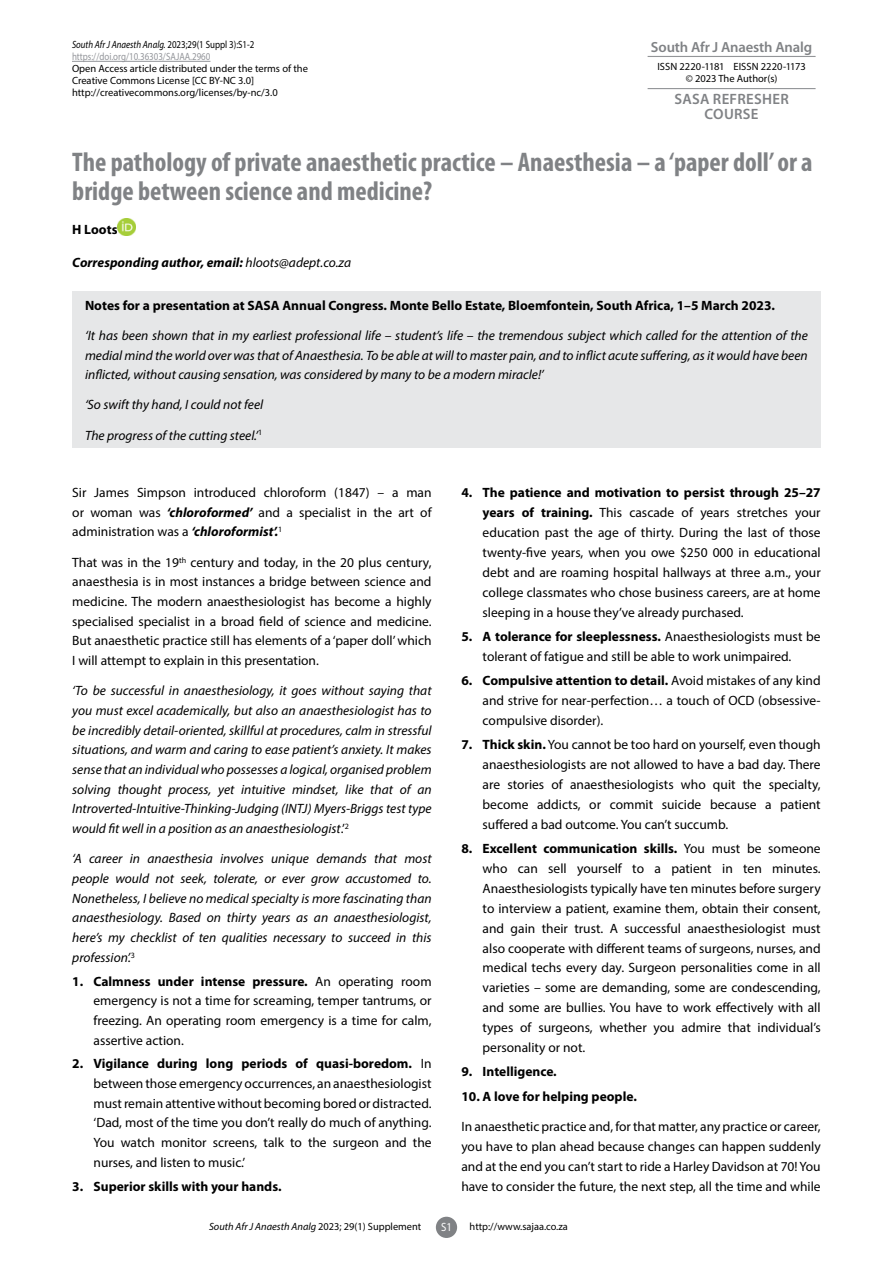
<style>
.page{position:relative;width:893px;height:1263px;background:#fff}
.page>*{position:absolute;margin:0;border:0;box-sizing:border-box;transform-origin:0 0}
.t1{font:700 condensed 27px/28.5px "Myriad Pro";color:#808285}
.t2{font:600 15px/15px "Myriad Pro";letter-spacing:.02em;color:#808285;text-align:center}
.t3{font:600 14.7px "Myriad Pro";letter-spacing:-.01em;color:#808285}
.t4{font:13.5px/20px "Myriad Pro";color:#000;text-align:justify}
.t5{font:italic 13.5px/19.6px "Myriad Pro";color:#000;text-align:justify}
.t6{font:700 13.5px "Myriad Pro";color:#000}
.t7{font:italic 700 13.5px "Myriad Pro";color:#000}
.t8{font:12px "Myriad Pro";color:#fff;scale:.9 1}
.t9{font:10.5px/12px "Myriad Pro";color:#000}
.t10{font:10.5px/12px "Myriad Pro";color:#93959a;scale:.85 1}
.t11{font:italic 10.5px "Myriad Pro";color:#000}
.s1{font-style:italic;color:#000}
.s2{color:#000}
.s3{font-weight:400}
.s4{font-weight:700;font-style:italic}
.s5{font-style:normal}
.s6{font-weight:700}
</style>
<div class="page">
<div style="left:436px;top:1217px;width:21px;height:21px;background:#808285;border-radius:50%"></div>
<hr style="left:72px;top:61px;width:138px;height:1px;background:#93959a">
<hr style="left:648px;top:56px;width:168px;height:1px;background:#939598">
<hr style="left:648px;top:88px;width:168px;height:1px;background:#939598">
<div style="left:72px;top:291px;width:748px;height:157px;background:#e6e7e8"></div>
<img style="left:118px;top:218px;width:17px;height:18px">
<p class="t10" style="left:72px;top:39px;width:216px"><span class="s1">South Afr J Anaesth Analg.</span> <span class="s2">2023;29(1 Suppl 3):S1-2 </span>https://doi.org/10.36303/SAJAA.2960</p>
<p class="t9" style="left:72px;top:63px;width:237px">Open Access article distributed under the terms of the<br>Creative Commons License [CC BY-NC 3.0] http://creativecommons.org/licenses/by-nc/3.0</p>
<p class="t3" style="left:651px;top:37px;width:163px">South Afr J Anaesth Analg</p>
<p class="t9" style="left:657px;top:60px;width:150px;text-align:center">ISSN 2220-1181 EISSN 2220-1173 © 2023 The Author(s)</p>
<p class="t2" style="left:674px;top:91px;width:116px">SASA REFRESHER<br>COURSE</p>
<h1 class="t1" style="left:72px;top:147px;width:742px">The pathology of private anaesthetic practice – Anaesthesia – a ‘paper doll’ or a bridge between science and medicine?</h1>
<p class="t6" style="left:72px;top:221px;width:47px">H Loots</p>
<p class="t7" style="left:72px;top:254px;width:280px">Corresponding author, email: <span class="s3">hloots@adept.co.za</span></p>
<p class="t6" style="left:85px;top:297px;width:692px">Notes for a presentation at SASA Annual Congress. Monte Bello Estate, Bloemfontein, South Africa, 1–5 March 2023.</p>
<p class="t5" style="left:85px;top:326px;width:724px">‘It has been shown that in my earliest professional life – student’s life – the tremendous subject which called for the attention of the medial mind the world over was that of Anaesthesia. To be able at will to master pain, and to inflict acute suffering, as it would have been inflicted, without causing sensation, was considered by many to be a modern miracle!’</p>
<p class="t5" style="left:85px;top:395px;width:180px">‘So swift thy hand, I could not feel</p>
<p class="t5" style="left:85px;top:425px;width:179px">The progress of the cutting steel.’<sup>1</sup></p>
<p class="t4" style="left:72px;top:482px;width:361px">Sir James Simpson introduced chloroform (1847) – a man or woman was <span class="s4">‘chloroformed’</span> and a specialist in the art of administration was a <span class="s4">‘chloroformist’.</span><sup>1</sup></p>
<p class="t4" style="left:72px;top:552px;width:361px">That was in the 19<sup>th</sup> century and today, in the 20 plus century, anaesthesia is in most instances a bridge between science and medicine. The modern anaesthesiologist has become a highly specialised specialist in a broad field of science and medicine.<br>But anaesthetic practice still has elements of a ‘paper doll’ which I will attempt to explain in this presentation.</p>
<p class="t5" style="left:72px;top:681px;width:361px">‘To be successful in anaesthesiology, it goes without saying that you must excel academically, but also an anaesthesiologist has to be incredibly detail-oriented, skillful at procedures, calm in stressful situations, and warm and caring to ease patient’s anxiety. It makes sense that an individual who possesses a logical, organised problem solving thought process, yet intuitive mindset, like that of an Introverted-Intuitive-Thinking-Judging (INTJ) Myers-Briggs test type would fit well in a position as an anaesthesiologist<span class="s5">.’</span><sup>2</sup></p>
<p class="t5" style="left:72px;top:849px;width:361px">‘A career in anaesthesia involves unique demands that most people would not seek, tolerate, or ever grow accustomed to.<br>Nonetheless, I believe no medical specialty is more fascinating than anaesthesiology. Based on thirty years as an anaesthesiologist, here’s my checklist of ten qualities necessary to succeed in this profession’.<sup>3</sup></p>
<p class="t4" style="left:94px;top:971px;width:340px;text-indent:-21px"><span class="s6">1. Calmness under intense pressure.</span> An operating room emergency is not a time for screaming, temper tantrums, or freezing. An operating room emergency is a time for calm, assertive action.</p>
<p class="t4" style="left:94px;top:1054px;width:340px;text-indent:-21px"><span class="s6">2. Vigilance during long periods of quasi-boredom.</span> In between those emergency occurrences, an anaesthesiologist must remain attentive without becoming bored or distracted. ‘Dad, most of the time you don’t really do much of anything.<br>You watch monitor screens, talk to the surgeon and the nurses, and listen to music.’</p>
<p class="t6" style="left:72px;top:1177px;width:211px">3. Superior skills with your hands.</p>
<p class="t4" style="left:483px;top:482px;width:340px;text-indent:-21px"><span class="s6">4. The patience and motivation to persist through 25–27 years of training.</span> This cascade of years stretches your education past the age of thirty. During the last of those twenty-five years, when you owe $250 000 in educational debt and are roaming hospital hallways at three a.m., your college classmates who chose business careers, are at home sleeping in a house they’ve already purchased.</p>
<p class="t4" style="left:461px;top:626px;width:361px;text-align:center"><span class="s6">5. A tolerance for sleeplessness.</span> Anaesthesiologists must be tolerant of fatigue and still be able to work unimpaired.</p>
<p class="t4" style="left:483px;top:670px;width:340px;text-indent:-21px"><span class="s6">6. Compulsive attention to detail.</span> Avoid mistakes of any kind and strive for near-perfection… a touch of OCD (obsessive&shy;compulsive disorder).</p>
<p class="t4" style="left:483px;top:734px;width:340px;text-indent:-21px"><span class="s6">7. Thick skin.</span> You cannot be too hard on yourself, even though anaesthesiologists are not allowed to have a bad day. There are stories of anaesthesiologists who quit the specialty, become addicts, or commit suicide because a patient suffered a bad outcome. You can’t succumb.</p>
<p class="t4" style="left:483px;top:838px;width:340px;text-indent:-21px"><span class="s6">8. Excellent communication skills.</span> You must be someone who can sell yourself to a patient in ten minutes.<br>Anaesthesiologists typically have ten minutes before surgery to interview a patient, examine them, obtain their consent, and gain their trust. A successful anaesthesiologist must also cooperate with different teams of surgeons, nurses, and medical techs every day. Surgeon personalities come in all varieties – some are demanding, some are condescending, and some are bullies. You have to work effectively with all types of surgeons, whether you admire that individual’s personality or not.</p>
<p class="t6" style="left:461px;top:1063px;width:97px">9. Intelligence.</p>
<p class="t6" style="left:461px;top:1087px;width:177px">10. A love for helping people.</p>
<p class="t4" style="left:461px;top:1116px;width:361px">In anaesthetic practice and, for that matter, any practice or career, you have to plan ahead because changes can happen suddenly and at the end you can’t start to ride a Harley Davidson at 70! You have to consider the future, the next step, all the time and while</p>
<p class="t11" style="left:209px;top:1220px;width:214px">South Afr J Anaesth Analg <span class="s5">2023; 29(1) Supplement</span></p>
<p class="t8" style="left:441px;top:1220px;width:14px">S1</p>
<p class="t9" style="left:470px;top:1220px;width:100px">http://www.sajaa.co.za</p>
</div>
